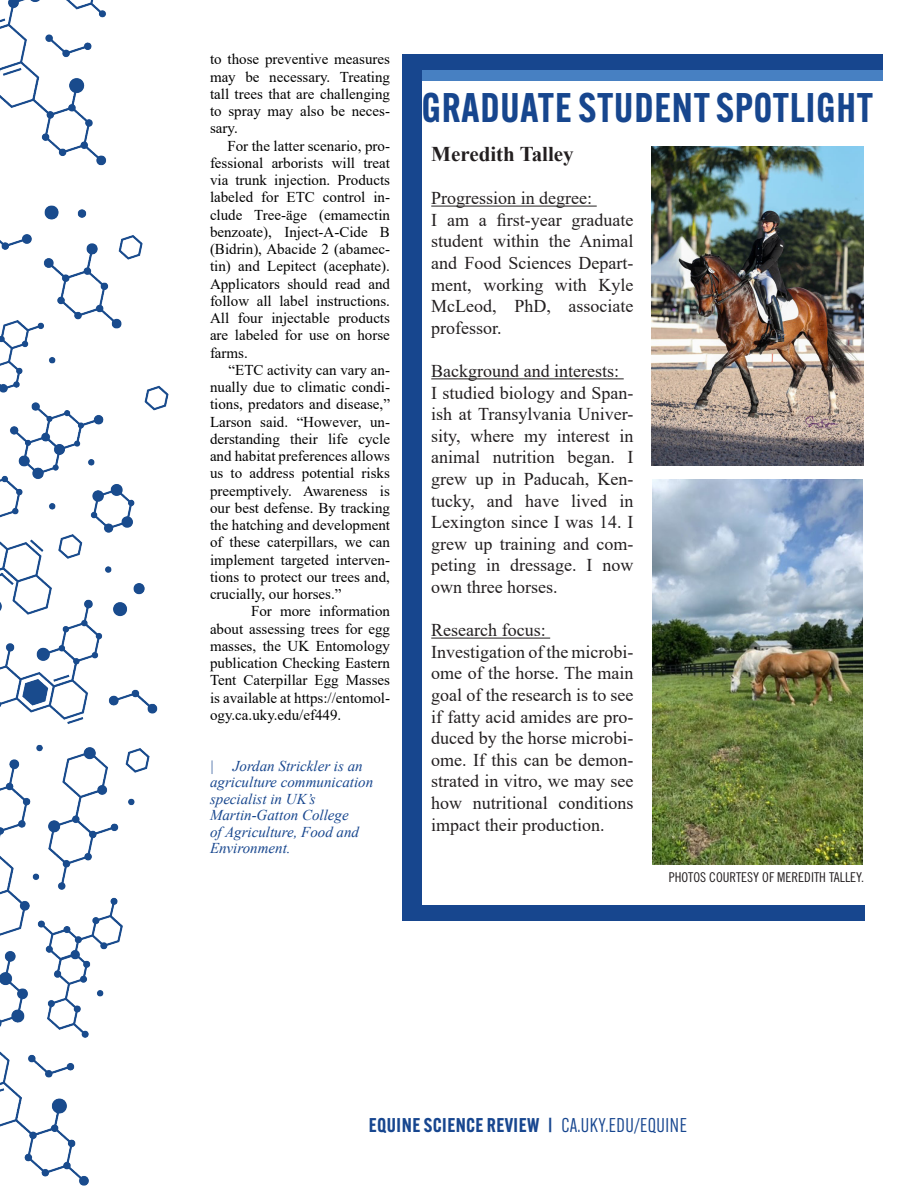
<style>
.page{position:relative;width:918px;height:1188px;background:#fff}
.page>*{position:absolute;margin:0;border:0;box-sizing:border-box;transform-origin:0 0}
.t1{font:600 40.5px "Alternate Gothic ATF";letter-spacing:.02em;color:#17468e}
.t2{font:700 21px "Times New Roman";color:#231f20}
.t3{font:600 19.5px "Alternate Gothic ATF";letter-spacing:.02em;color:#17468f}
.t4{font:18px/21.6px "Times New Roman";color:#231f20;text-align:justify}
.t5{font:15px/17.2px "Times New Roman";color:#000;text-align:justify}
.t6{font:italic 15px/16.5px "Times New Roman";color:#17468e}
.t7{font:13.5px "Trade Gothic LT Pro Cn 18";color:#231f20}
.s1{font-family:"Trade Gothic LT Pro Bd Cn 20";font-weight:400}
.s2{font-weight:400}
</style>
<div class="page">
<img style="left:0;top:0;width:169px;height:1186px">
<div style="left:421px;top:54px;width:461px;height:16px;background:#17468e"></div>
<div style="left:421px;top:70px;width:461px;height:10px;background:#4780c2"></div>
<hr style="left:431px;top:206px;width:166px;height:1px;background:#231f20">
<hr style="left:431px;top:378px;width:193px;height:1px;background:#231f20">
<hr style="left:431px;top:638px;width:119px;height:1px;background:#231f20">
<img style="left:652px;top:147px;width:212px;height:318px">
<div style="left:402px;top:54px;width:19px;height:859px;background:#17468e"></div>
<img style="left:652px;top:480px;width:211px;height:385px">
<div style="left:402px;top:905px;width:462px;height:16px;background:#17468e"></div>
<p class="t5" style="left:210px;top:50px;width:182px">to those preventive measures may be necessary. Treating tall trees that are challenging to spray may also be neces&shy;sary.</p>
<p class="t5" style="left:210px;top:137px;width:182px;text-indent:17px">For the latter scenario, pro&shy;fessional arborists will treat via trunk injection. Products labeled for ETC control in&shy;clude Tree-äge (emamectin benzoate), Inject-A-Cide B (Bidrin), Abacide 2 (abamec&shy;tin) and Lepitect (acephate).<br>Applicators should read and follow all label instructions.<br>All four injectable products are labeled for use on horse farms.</p>
<p class="t5" style="left:210px;top:361px;width:182px;text-indent:19px">“ETC activity can vary an&shy;nually due to climatic condi&shy;tions, predators and disease,” Larson said. “However, un&shy;derstanding their life cycle and habitat preferences allows us to address potential risks preemptively. Awareness is our best defense. By tracking the hatching and development of these caterpillars, we can implement targeted interven&shy;tions to protect our trees and, crucially, our horses.”</p>
<p class="t5" style="left:210px;top:602px;width:182px;text-indent:41px">For more information about assessing trees for egg masses, the UK Entomology publication Checking Eastern Tent Caterpillar Egg Masses is available at https://entomol&shy;ogy.ca.uky.edu/ef449.</p>
<p class="t6" style="left:210px;top:757px;width:165px">| Jordan Strickler is an agriculture communication specialist in UK’s<br>Martin-Gatton College<br>of Agriculture, Food and<br>Environment.</p>
<p class="t1" style="left:422px;top:82px;width:453px">GRADUATE STUDENT SPOTLIGHT</p>
<p class="t2" style="left:431px;top:139px;width:144px">Meredith Talley</p>
<p class="t4" style="left:431px;top:187px;width:162px">Progression in degree:</p>
<p class="t4" style="left:431px;top:208px;width:204px">I am a first-year graduate student within the Animal and Food Sciences Depart&shy;ment, working with Kyle McLeod, PhD, associate professor.</p>
<p class="t4" style="left:431px;top:360px;width:189px">Background and interests:</p>
<p class="t4" style="left:431px;top:381px;width:204px">I studied biology and Span&shy;ish at Transylvania Univer&shy;sity, where my interest in animal nutrition began. I grew up in Paducah, Ken&shy;tucky, and have lived in Lexington since I was 14. I grew up training and com&shy;peting in dressage. I now own three horses.</p>
<p class="t4" style="left:431px;top:619px;width:116px">Research focus:</p>
<p class="t4" style="left:431px;top:640px;width:204px">Investigation of the microbi&shy;ome of the horse. The main goal of the research is to see if fatty acid amides are pro&shy;duced by the horse microbi&shy;ome. If this can be demon&shy;strated in vitro, we may see how nutritional conditions impact their production.</p>
<p class="t7" style="left:669px;top:869px;width:197px">PHOTOS COURTESY OF MEREDITH TALLEY.</p>
<p class="t3" style="left:369px;top:1113px;width:320px">EQUINE SCIENCE REVIEW <span class="s1">|</span> <span class="s2">CA.UKY.EDU/EQUINE</span></p>
</div>
